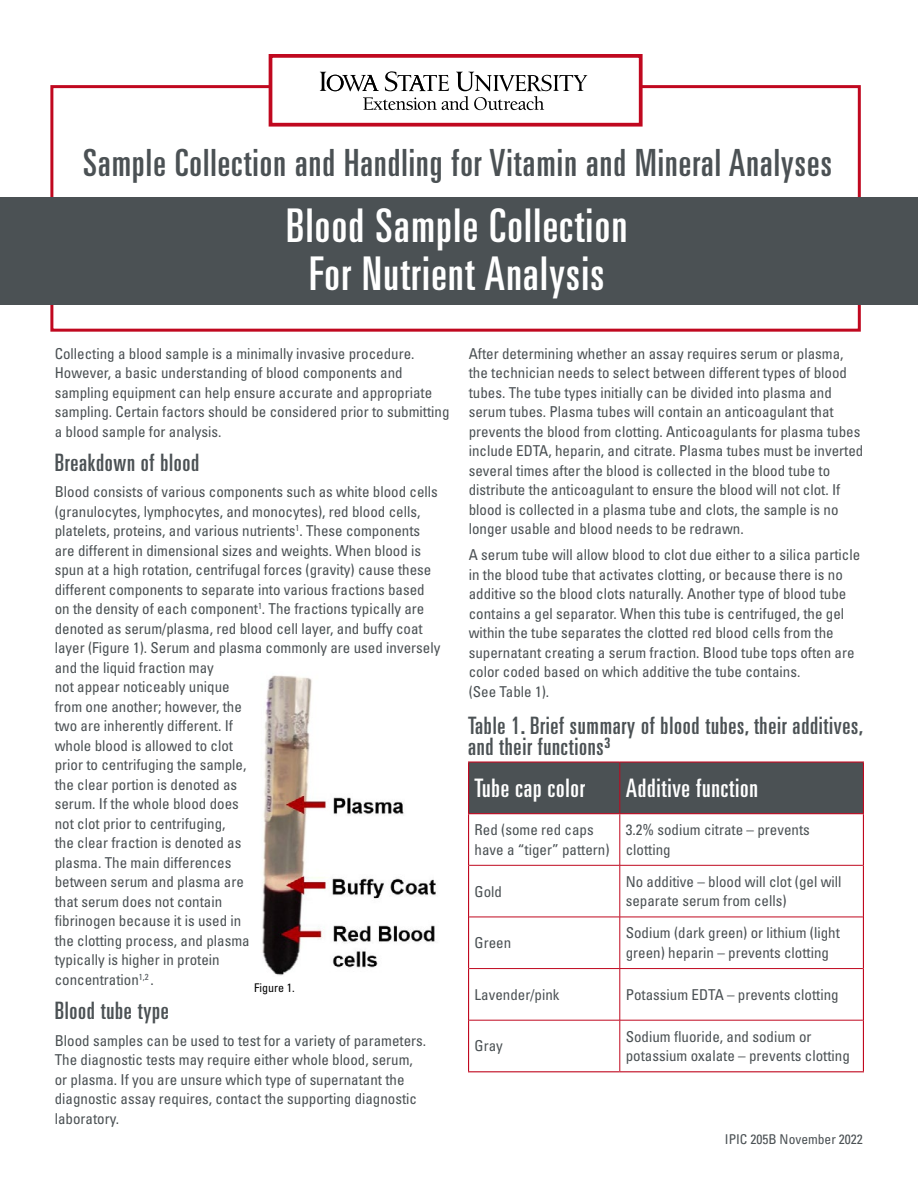
<style>
.page{position:relative;width:918px;height:1188px;background:#fff}
.page>*{position:absolute;margin:0;border:0;box-sizing:border-box;transform-origin:0 0}
.Title_Header{font:ultra-condensed 46.5px/48px "Univers LT Std";letter-spacing:.03em;color:#fff;text-align:center}
.Series_Heading{font:ultra-condensed 37.5px "Univers LT Std";letter-spacing:.03em;color:#4b5154}
.Title_Header-2{font:ultra-condensed 25.5px "Univers LT Std";letter-spacing:.03em;color:#fff}
.Section_Header{font:ultra-condensed 24px/21px "Univers LT Std";letter-spacing:.03em;color:#4b5154}
.body{font:condensed 15px/19.5px "Univers LT Std";color:#4b5154}
.body-2{font:condensed 13.5px "Univers LT Std";color:#4b5154}
.body-3{font:condensed 12px "Univers LT Std";color:#020202}
</style>
<div class="page">
<div style="left:50px;top:85px;width:811px;height:247px;border:3px solid #c0081f"></div>
<div style="left:0;top:197px;width:918px;height:108px;background:#4b5154"></div>
<div style="left:269px;top:54px;width:374px;height:73px;background:#fff;border:4px solid #c0081f"></div>
<svg style="left:320px;top:71px;width:268px;height:39px"></svg>
<div style="left:584px;top:86px;width:11px;height:5px;background:#fff"></div>
<img style="left:262px;top:675px;width:174px;height:301px">
<div style="left:469px;top:763px;width:394px;height:50px;background:#4b5154"></div>
<hr style="left:468px;top:761px;width:152px;height:2px;background:#c0081f">
<hr style="left:468px;top:763px;width:1px;height:50px;background:#c0081f">
<hr style="left:620px;top:761px;width:244px;height:2px;background:#c0081f">
<hr style="left:863px;top:763px;width:1px;height:50px;background:#c0081f">
<hr style="left:468px;top:813px;width:152px;height:1px;background:#c0081f">
<hr style="left:468px;top:814px;width:1px;height:51px;background:#c0081f">
<hr style="left:620px;top:813px;width:244px;height:1px;background:#c0081f">
<hr style="left:863px;top:814px;width:1px;height:51px;background:#c0081f">
<hr style="left:468px;top:865px;width:1px;height:52px;background:#c0081f">
<hr style="left:863px;top:865px;width:1px;height:52px;background:#c0081f">
<hr style="left:468px;top:917px;width:1px;height:52px;background:#c0081f">
<hr style="left:863px;top:917px;width:1px;height:52px;background:#c0081f">
<hr style="left:468px;top:969px;width:1px;height:51px;background:#c0081f">
<hr style="left:863px;top:969px;width:1px;height:51px;background:#c0081f">
<hr style="left:468px;top:1020px;width:1px;height:51px;background:#c0081f">
<hr style="left:863px;top:1020px;width:1px;height:51px;background:#c0081f">
<hr style="left:468px;top:1071px;width:152px;height:1px;background:#c0081f">
<hr style="left:620px;top:1071px;width:244px;height:1px;background:#c0081f">
<hr style="left:620px;top:763px;width:1px;height:50px;background:#c0081f">
<hr style="left:620px;top:814px;width:1px;height:51px;background:#c0081f">
<hr style="left:469px;top:865px;width:151px;height:1px;background:#c0081f">
<hr style="left:620px;top:865px;width:243px;height:1px;background:#c0081f">
<hr style="left:620px;top:865px;width:1px;height:52px;background:#c0081f">
<hr style="left:469px;top:917px;width:151px;height:1px;background:#c0081f">
<hr style="left:620px;top:917px;width:243px;height:1px;background:#c0081f">
<hr style="left:620px;top:917px;width:1px;height:51px;background:#c0081f">
<hr style="left:469px;top:968px;width:151px;height:1px;background:#c0081f">
<hr style="left:620px;top:968px;width:243px;height:1px;background:#c0081f">
<hr style="left:620px;top:969px;width:1px;height:51px;background:#c0081f">
<hr style="left:469px;top:1020px;width:151px;height:1px;background:#c0081f">
<hr style="left:620px;top:1020px;width:243px;height:1px;background:#c0081f">
<hr style="left:620px;top:1020px;width:1px;height:51px;background:#c0081f">
<h1 class="Series_Heading" style="left:83px;top:142px;width:750px">Sample Collection and Handling for Vitamin and Mineral Analyses</h1>
<h2 class="Title_Header" style="left:286px;top:201px;width:342px">Blood Sample Collection<br>For Nutrient Analysis</h2>
<p class="body" style="left:55px;top:343px;width:396px">Collecting a blood sample is a minimally invasive procedure.<br>However, a basic understanding of blood components and sampling equipment can help ensure accurate and appropriate sampling. Certain factors should be considered prior to submitting a blood sample for analysis.</p>
<h3 class="Section_Header" style="left:55px;top:452px;width:146px">Breakdown of blood</h3>
<p class="body" style="left:55px;top:482px;width:387px">Blood consists of various components such as white blood cells (granulocytes, lymphocytes, and monocytes), red blood cells, platelets, proteins, and various nutrients<sup>1</sup>. These components are different in dimensional sizes and weights. When blood is spun at a high rotation, centrifugal forces (gravity) cause these different components to separate into various fractions based on the density of each component<sup>1</sup>. The fractions typically are denoted as serum/plasma, red blood cell layer, and buffy coat layer (Figure 1). Serum and plasma commonly are used inversely and the liquid fraction may<br>not appear noticeably unique<br>from one another; however, the<br>two are inherently different. If<br>whole blood is allowed to clot<br>prior to centrifuging the sample,<br>the clear portion is denoted as<br>serum. If the whole blood does<br>not clot prior to centrifuging,<br>the clear fraction is denoted as<br>plasma. The main differences<br>between serum and plasma are<br>that serum does not contain<br>fibrinogen because it is used in<br>the clotting process, and plasma<br>typically is higher in protein<br>concentration<sup>1,2</sup> .</p>
<h3 class="Section_Header" style="left:55px;top:1000px;width:116px">Blood tube type</h3>
<p class="body" style="left:55px;top:1030px;width:373px">Blood samples can be used to test for a variety of parameters.<br>The diagnostic tests may require either whole blood, serum, or plasma. If you are unsure which type of supernatant the diagnostic assay requires, contact the supporting diagnostic laboratory.</p>
<p class="body-3" style="left:254px;top:980px;width:42px">Figure 1.</p>
<p class="body" style="left:469px;top:343px;width:396px">After determining whether an assay requires serum or plasma, the technician needs to select between different types of blood tubes. The tube types initially can be divided into plasma and serum tubes. Plasma tubes will contain an anticoagulant that prevents the blood from clotting. Anticoagulants for plasma tubes include EDTA, heparin, and citrate. Plasma tubes must be inverted several times after the blood is collected in the blood tube to distribute the anticoagulant to ensure the blood will not clot. If blood is collected in a plasma tube and clots, the sample is no longer usable and blood needs to be redrawn.</p>
<p class="body" style="left:469px;top:545px;width:393px">A serum tube will allow blood to clot due either to a silica particle in the blood tube that activates clotting, or because there is no additive so the blood clots naturally. Another type of blood tube contains a gel separator. When this tube is centrifuged, the gel within the tube separates the clotted red blood cells from the supernatant creating a serum fraction. Blood tube tops often are color coded based on which additive the tube contains.<br>(See Table 1).</p>
<h3 class="Section_Header" style="left:468px;top:715px;width:397px">Table 1. Brief summary of blood tubes, their additives, and their functions³</h3>
<h2 class="Title_Header-2" style="left:475px;top:774px;width:112px">Tube cap color</h2>
<h2 class="Title_Header-2" style="left:626px;top:774px;width:134px">Additive function</h2>
<p class="body" style="left:475px;top:820px;width:136px">Red (some red caps have a “tiger” pattern)</p>
<p class="body" style="left:626px;top:820px;width:186px">3.2% sodium citrate – prevents clotting</p>
<p class="body" style="left:475px;top:881px;width:29px">Gold</p>
<p class="body" style="left:626px;top:872px;width:217px">No additive – blood will clot (gel will separate serum from cells)</p>
<p class="body" style="left:475px;top:933px;width:38px">Green</p>
<p class="body" style="left:626px;top:923px;width:216px">Sodium (dark green) or lithium (light green) heparin – prevents clotting</p>
<p class="body" style="left:475px;top:985px;width:86px">Lavender/pink</p>
<p class="body" style="left:626px;top:985px;width:215px">Potassium EDTA – prevents clotting</p>
<p class="body" style="left:475px;top:1036px;width:30px">Gray</p>
<p class="body" style="left:626px;top:1026px;width:226px">Sodium fluoride, and sodium or potassium oxalate – prevents clotting</p>
<p class="body-2" style="left:725px;top:1130px;width:139px">IPIC 205B November 2022</p>
</div>
